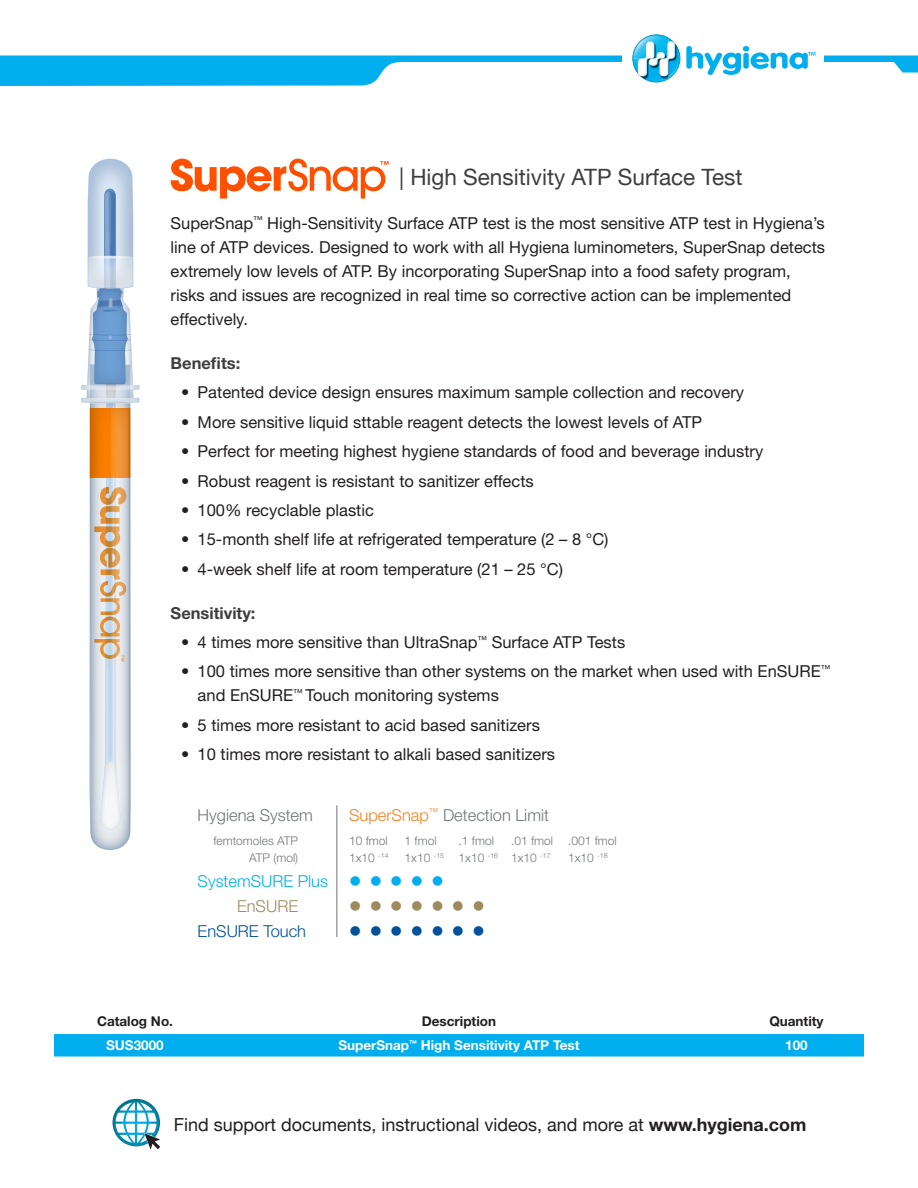
<style>
.page{position:relative;width:918px;height:1188px;background:#fff}
.page>*{position:absolute;margin:0;border:0;box-sizing:border-box;transform-origin:0 0}
.t1{font:22.5px "Helvetica Neue";color:#3e3e3f}
.t2{font:18px "Helvetica Neue";color:#231f20}
.t3{font:16.5px/24px "Helvetica Neue";color:#231f20}
.t4{font:300 16.5px "Helvetica Neue";color:#727574}
.t5{font:700 16.5px "Helvetica Neue";color:#3e3e3f}
.t6{font:300 16.5px "Helvetica Neue";color:#00aeef}
.t7{font:300 16.5px "Helvetica Neue";color:#01529a}
.t8{font:16.5px "Wingdings";color:#9d8b5e}
.t9{font:16.5px "Wingdings";color:#01529a}
.t10{font:300 16.5px "Helvetica Neue";color:#9d8b5e}
.t11{font:16.5px "Wingdings";color:#00aeef}
.t12{font:700 13.5px "Helvetica Neue";color:#fff}
.t13{font:700 13.5px "Helvetica Neue";color:#231f20}
.t14{font:300 12px "Helvetica Neue";color:#727574}
.s1{color:#f58220}
.s2{font-weight:700}
</style>
<div class="page">
<svg style="left:0;top:46px;width:918px;height:40px"></svg>
<img style="left:632px;top:34px;width:36px;height:24px">
<img style="left:668px;top:41px;width:12px;height:38px">
<img style="left:632px;top:58px;width:32px;height:24px">
<svg style="left:112px;top:1099px;width:49px;height:51px"></svg>
<svg style="left:81px;top:159px;width:58px;height:691px"></svg>
<svg style="left:171px;top:159px;width:218px;height:40px"></svg>
<hr style="left:336px;top:805px;width:1px;height:132px;background:#727574">
<div style="left:54px;top:1034px;width:810px;height:23px;background:#00aeef"></div>
<p class="t1" style="left:399px;top:160px;width:345px">| High Sensitivity ATP Surface Test</p>
<p class="t3" style="left:171px;top:211px;width:656px">SuperSnap<sup>™</sup> High-Sensitivity Surface ATP test is the most sensitive ATP test in Hygiena’s line of ATP devices. Designed to work with all Hygiena luminometers, SuperSnap detects extremely low levels of ATP. By incorporating SuperSnap into a food safety program, risks and issues are recognized in real time so corrective action can be implemented effectively.</p>
<p class="t5" style="left:171px;top:353px;width:71px">Benefits:</p>
<p class="t3" style="left:181px;top:380px;width:564px">• Patented device design ensures maximum sample collection and recovery</p>
<p class="t3" style="left:181px;top:410px;width:523px">• More sensitive liquid sttable reagent detects the lowest levels of ATP</p>
<p class="t3" style="left:181px;top:439px;width:584px">• Perfect for meeting highest hygiene standards of food and beverage industry</p>
<p class="t3" style="left:181px;top:469px;width:354px">• Robust reagent is resistant to sanitizer effects</p>
<p class="t3" style="left:181px;top:498px;width:194px">• 100% recyclable plastic</p>
<p class="t3" style="left:181px;top:527px;width:429px">• 15-month shelf life at refrigerated temperature (2 – 8 °C)</p>
<p class="t3" style="left:181px;top:557px;width:383px">• 4-week shelf life at room temperature (21 – 25 °C)</p>
<p class="t5" style="left:171px;top:603px;width:86px">Sensitivity:</p>
<p class="t3" style="left:181px;top:630px;width:446px">• 4 times more sensitive than UltraSnap<sup>™</sup> Surface ATP Tests</p>
<p class="t3" style="left:198px;top:659px;width:634px;text-indent:-16px">• 100 times more sensitive than other systems on the market when used with EnSURE<sup>™ </sup>and EnSURE<sup>™</sup> Touch monitoring systems</p>
<p class="t3" style="left:181px;top:713px;width:360px">• 5 times more resistant to acid based sanitizers</p>
<p class="t3" style="left:181px;top:742px;width:376px">• 10 times more resistant to alkali based sanitizers</p>
<p class="t4" style="left:198px;top:805px;width:117px">Hygiena System</p>
<p class="t4" style="left:349px;top:805px;width:201px"><span class="s1">SuperSnap</span><sup>™</sup> Detection Limit</p>
<p class="t14" style="left:213px;top:834px;width:86px">femtomoles ATP</p>
<p class="t14" style="left:349px;top:834px;width:40px">10 fmol</p>
<p class="t14" style="left:405px;top:834px;width:34px">1 fmol</p>
<p class="t14" style="left:459px;top:834px;width:37px">.1 fmol</p>
<p class="t14" style="left:511px;top:834px;width:107px">.01 fmol .001 fmol</p>
<p class="t14" style="left:249px;top:850px;width:50px">ATP (mol)</p>
<p class="t14" style="left:349px;top:850px;width:41px">1x10 <sup>-14</sup></p>
<p class="t14" style="left:405px;top:850px;width:147px">1x10 <sup>-15</sup> 1x10 <sup>-16</sup> 1x10 <sup>-17</sup></p>
<p class="t14" style="left:568px;top:850px;width:41px">1x10 <sup>-18</sup></p>
<p class="t6" style="left:198px;top:871px;width:132px">SystemSURE Plus</p>
<p class="t11" style="left:349px;top:872px;width:96px">●●●●●</p>
<p class="t10" style="left:237px;top:896px;width:63px">EnSURE</p>
<p class="t8" style="left:349px;top:897px;width:137px">●●●●●●●</p>
<p class="t7" style="left:198px;top:921px;width:110px">EnSURE Touch</p>
<p class="t9" style="left:349px;top:922px;width:137px">●●●●●●●</p>
<p class="t13" style="left:97px;top:1013px;width:77px">Catalog No.</p>
<p class="t13" style="left:422px;top:1013px;width:76px">Description</p>
<p class="t13" style="left:769px;top:1013px;width:56px">Quantity</p>
<p class="t12" style="left:106px;top:1037px;width:59px">SUS3000</p>
<p class="t12" style="left:338px;top:1037px;width:243px">SuperSnap<sup>™</sup> High Sensitivity ATP Test</p>
<p class="t12" style="left:785px;top:1037px;width:24px">100</p>
<p class="t2" style="left:174px;top:1111px;width:634px">Find support documents, instructional videos, and more at <span class="s2">www.hygiena.com</span></p>
</div>
